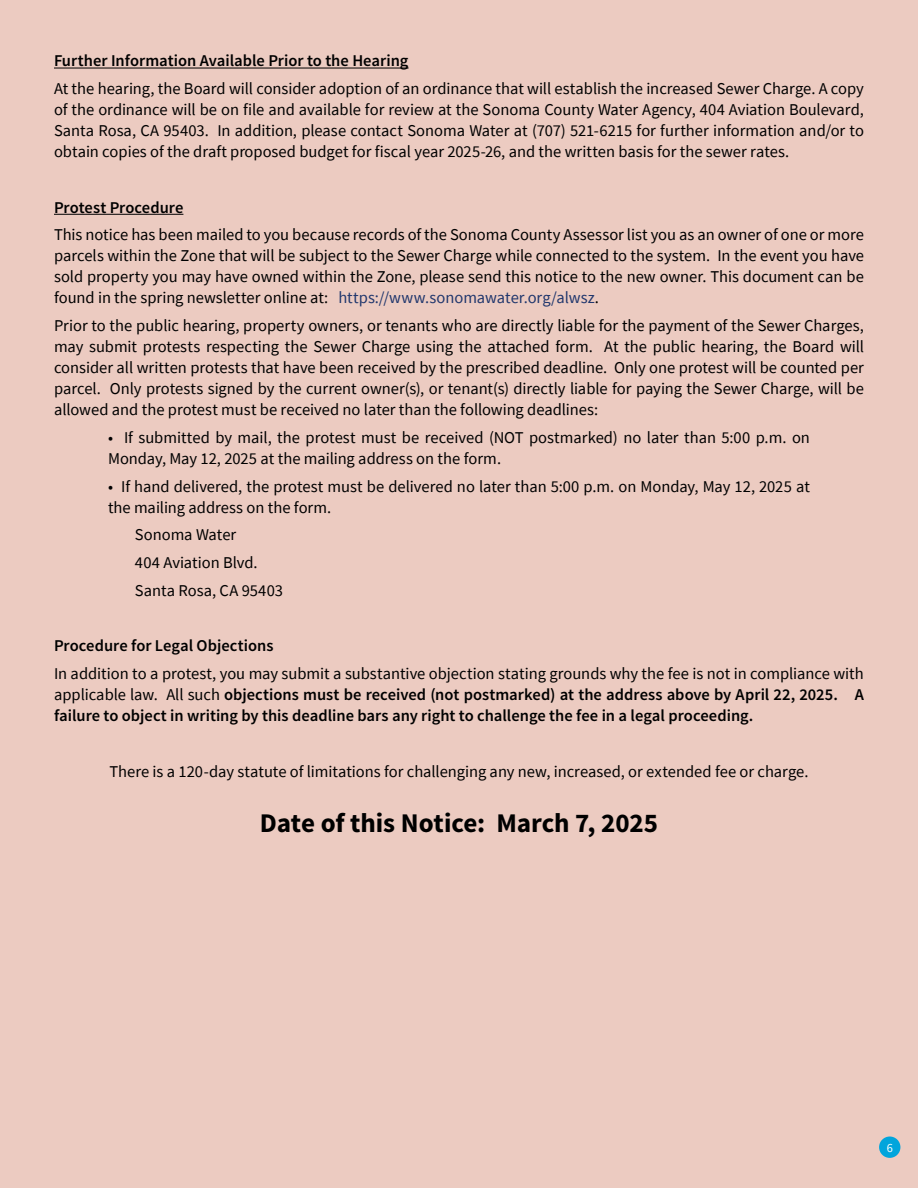
<style>
.page{position:relative;width:918px;height:1188px;background:#eccbc1}
.page>*{position:absolute;margin:0;border:0;box-sizing:border-box;transform-origin:0 0}
.Prop_218_notice{font:700 27px "Source Sans Pro";letter-spacing:-.005em;color:#000}
.t1{font:20.25px "Source Sans Pro";color:#000}
.Prop_218_notice-2{font:16.5px/21px "Source Sans Pro";color:#000;text-align:justify}
.Prop_218_notice-3{font:600 16.5px/21px "Source Sans Pro";color:#000;text-align:justify}
.t2{font:12.45px "Source Sans Pro";color:#fff}
.s1{color:#21376d}
.s2{font-weight:400}
</style>
<div class="page">
<hr style="left:54px;top:68px;width:355px;height:1px;background:#000">
<hr style="left:54px;top:214px;width:129px;height:1px;background:#000">
<div style="left:879px;top:1137px;width:21px;height:21px;background:#01a5dc;border-radius:50%"></div>
<p class="Prop_218_notice-3" style="left:54px;top:51px;width:356px">Further Information Available Prior to the Hearing</p>
<p class="Prop_218_notice-2" style="left:54px;top:78px;width:811px">At the hearing, the Board will consider adoption of an ordinance that will establish the increased Sewer Charge. A copy of the ordinance will be on file and available for review at the Sonoma County Water Agency, 404 Aviation Boulevard, Santa Rosa, CA 95403. In addition, please contact Sonoma Water at (707) 521-6215 for further information and/or to obtain copies of the draft proposed budget for fiscal year 2025-26, and the written basis for the sewer rates.</p>
<p class="Prop_218_notice-3" style="left:54px;top:197px;width:131px">Protest Procedure</p>
<p class="Prop_218_notice-2" style="left:54px;top:224px;width:812px">This notice has been mailed to you because records of the Sonoma County Assessor list you as an owner of one or more parcels within the Zone that will be subject to the Sewer Charge while connected to the system. In the event you have sold property you may have owned within the Zone, please send this notice to the new owner. This document can be found in the spring newsletter online at: <span class="s1">https://www.sonomawater.org/alwsz</span>.</p>
<p class="Prop_218_notice-2" style="left:54px;top:315px;width:812px">Prior to the public hearing, property owners, or tenants who are directly liable for the payment of the Sewer Charges, may submit protests respecting the Sewer Charge using the attached form. At the public hearing, the Board will consider all written protests that have been received by the prescribed deadline. Only one protest will be counted per parcel. Only protests signed by the current owner(s), or tenant(s) directly liable for paying the Sewer Charge, will be allowed and the protest must be received no later than the following deadlines:</p>
<p class="Prop_218_notice-2" style="left:108px;top:427px;width:703px">• If submitted by mail, the protest must be received (NOT postmarked) no later than 5:00 p.m. on<br>Monday, May 12, 2025 at the mailing address on the form.</p>
<p class="Prop_218_notice-2" style="left:108px;top:476px;width:703px">• If hand delivered, the protest must be delivered no later than 5:00 p.m. on Monday, May 12, 2025 at the mailing address on the form.</p>
<p class="Prop_218_notice-2" style="left:135px;top:524px;width:103px">Sonoma Water</p>
<p class="Prop_218_notice-2" style="left:135px;top:552px;width:124px">404 Aviation Blvd.</p>
<p class="Prop_218_notice-2" style="left:135px;top:580px;width:150px">Santa Rosa, CA 95403</p>
<p class="Prop_218_notice-3" style="left:54px;top:636px;width:221px">Procedure for Legal Objections</p>
<p class="Prop_218_notice-3" style="left:54px;top:664px;width:811px"><span class="s2">In addition to a protest, you may submit a substantive objection stating grounds why the fee is not in compliance with applicable law. All such</span> objections must be received (not postmarked) at the address above by April 22, 2025. A failure to object in writing by this deadline bars any right to challenge the fee in a legal proceeding.</p>
<p class="Prop_218_notice-2" style="left:109px;top:761px;width:701px">There is a 120-day statute of limitations for challenging any new, increased, or extended fee or charge.</p>
<p class="Prop_218_notice" style="left:260px;top:806px;width:400px">Date of this Notice: March 7, 2025</p>
<p class="t1" style="left:-2px;top:684px;width:635px">th Bay. As an innovative water utility provider, Sonoma Water is committed</p>
<p class="t2" style="left:887px;top:1140px;width:8px">6</p>
</div>
